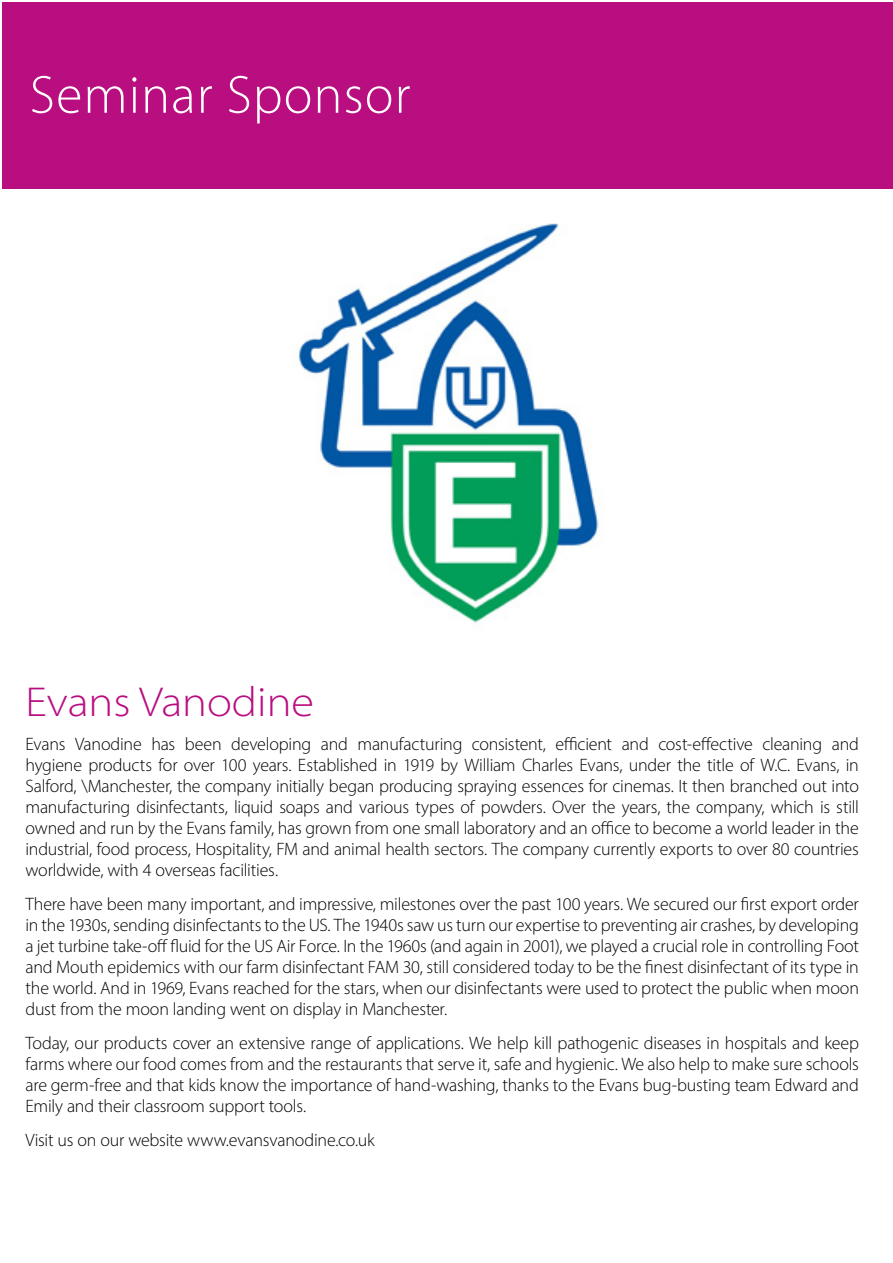
<style>
.page{position:relative;width:893px;height:1263px;background:#fff}
.page>*{position:absolute;margin:0;border:0;box-sizing:border-box;transform-origin:0 0}
.t1{font:300 54px "Myriad Pro";letter-spacing:.02em;color:#fff}
.t2{font:300 semi-expanded 42px "Myriad Pro";color:#b80e80}
.t3{font:300 18px/21px "Myriad Pro";letter-spacing:-.015em;color:#000;text-align:justify}
</style>
<div class="page">
<div style="left:2px;top:2px;width:891px;height:187px;background:#b80e80"></div>
<img style="left:298px;top:223px;width:301px;height:400px">
<h1 class="t1" style="left:30px;top:62px;width:382px">Seminar Sponsor</h1>
<h2 class="t2" style="left:26px;top:677px;width:290px">Evans Vanodine</h2>
<p class="t3" style="left:26px;top:733px;width:835px">Evans Vanodine has been developing and manufacturing consistent, efficient and cost-effective cleaning and hygiene products for over 100 years. Established in 1919 by William Charles Evans, under the title of W.C. Evans, in Salford, \Manchester, the company initially began producing spraying essences for cinemas. It then branched out into manufacturing disinfectants, liquid soaps and various types of powders. Over the years, the company, which is still owned and run by the Evans family, has grown from one small laboratory and an office to become a world leader in the industrial, food process, Hospitality, FM and animal health sectors. The company currently exports to over 80 countries worldwide, with 4 overseas facilities.</p>
<p class="t3" style="left:26px;top:893px;width:835px">There have been many important, and impressive, milestones over the past 100 years. We secured our first export order in the 1930s, sending disinfectants to the US. The 1940s saw us turn our expertise to preventing air crashes, by developing a jet turbine take-off fluid for the US Air Force. In the 1960s (and again in 2001), we played a crucial role in controlling Foot and Mouth epidemics with our farm disinfectant FAM 30, still considered today to be the finest disinfectant of its type in the world. And in 1969, Evans reached for the stars, when our disinfectants were used to protect the public when moon dust from the moon landing went on display in Manchester.</p>
<p class="t3" style="left:26px;top:1032px;width:835px">Today, our products cover an extensive range of applications. We help kill pathogenic diseases in hospitals and keep farms where our food comes from and the restaurants that serve it, safe and hygienic. We also help to make sure schools are germ-free and that kids know the importance of hand-washing, thanks to the Evans bug-busting team Edward and Emily and their classroom support tools.</p>
<p class="t3" style="left:26px;top:1129px;width:351px">Visit us on our website www.evansvanodine.co.uk</p>
</div>
